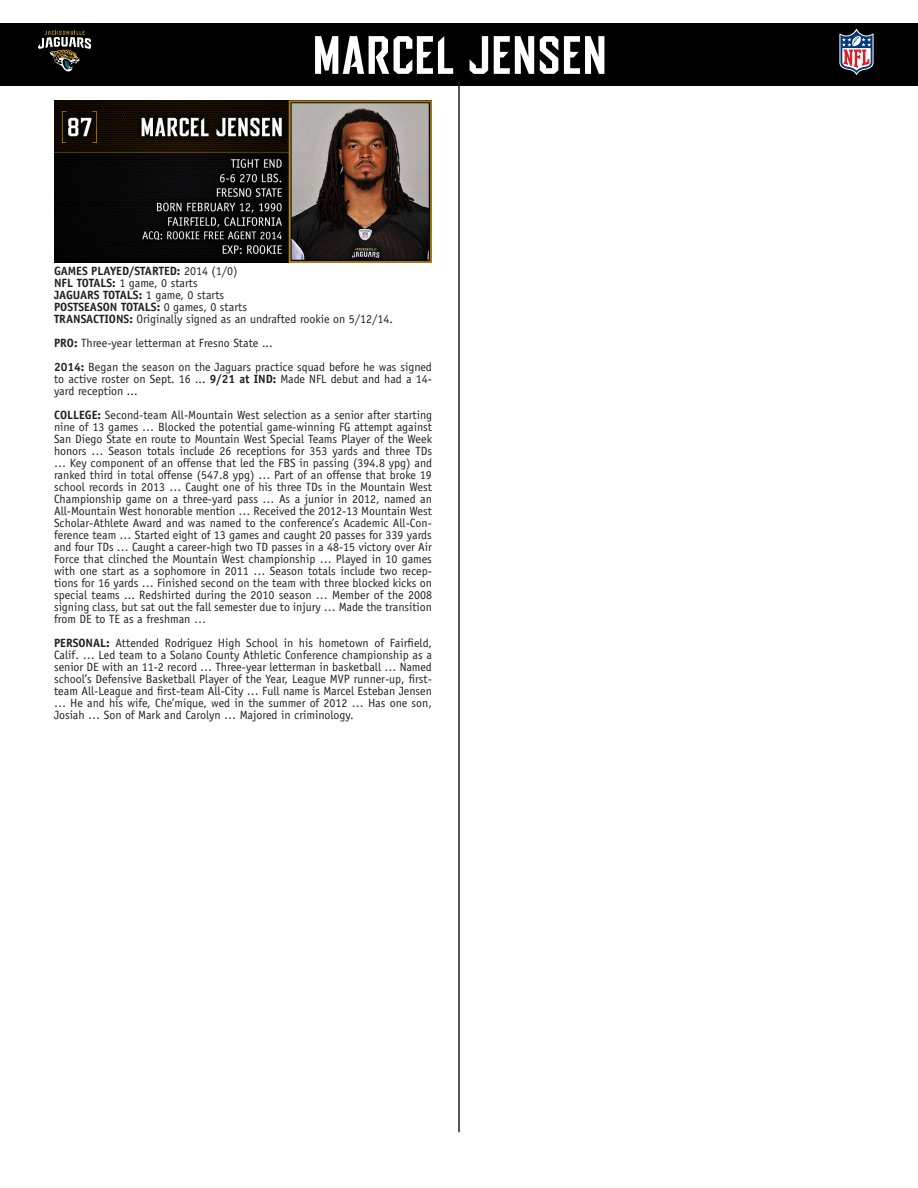
<style>
.page{position:relative;width:918px;height:1188px;background:#fff}
.page>*{position:absolute;margin:0;border:0;box-sizing:border-box;transform-origin:0 0}
.t1{font:55.5px "Jaguars New Bold 2012 xii 07 a";color:#fff}
.t2{font:12px/12px "Officina Sans Std";color:#231f20;text-align:justify}
.t3{font:700 12px "Officina Sans Std";color:#231f20}
.t4{font:700 12px "Officina Sans Std";letter-spacing:-.02em;color:#231f20}
.s1{font-weight:400}
.s2{font-weight:700}
</style>
<div class="page">
<div style="left:0;top:23px;width:918px;height:63px;background:#000001"></div>
<svg style="left:839px;top:28px;width:35px;height:47px"></svg>
<svg style="left:38px;top:31px;width:53px;height:41px"></svg>
<hr style="left:458px;top:82px;width:2px;height:1050px;background:#231f20">
<img style="left:54px;top:101px;width:378px;height:161px">
<p class="t1" style="left:312px;top:26px;width:296px">MARCEL JENSEN</p>
<p class="t3" style="left:54px;top:263px;width:185px">GAMES PLAYED/STARTED: <span class="s1">2014 (1/0)</span></p>
<p class="t2" style="left:54px;top:277px;width:145px"><span class="s2">NFL TOTALS:</span> 1 game, 0 starts</p>
<p class="t4" style="left:54px;top:287px;width:172px">JAGUARS TOTALS: <span class="s1">1 game, 0 starts</span></p>
<p class="t3" style="left:54px;top:299px;width:195px">POSTSEASON TOTALS: <span class="s1">0 games, 0 starts</span></p>
<p class="t2" style="left:54px;top:313px;width:341px"><span class="s2">TRANSACTIONS:</span> Originally signed as an undrafted rookie on 5/12/14.</p>
<p class="t2" style="left:54px;top:337px;width:220px"><span class="s2">PRO:</span> Three-year letterman at Fresno State ...</p>
<p class="t2" style="left:54px;top:361px;width:380px"><span class="s2">2014:</span> Began the season on the Jaguars practice squad before he was signed to active roster on Sept. 16 ... <span class="s2">9/21 at IND:</span> Made NFL debut and had a 14- yard reception ...</p>
<p class="t2" style="left:54px;top:409px;width:380px"><span class="s2">COLLEGE:</span> Second-team All-Mountain West selection as a senior after starting nine of 13 games … Blocked the potential game-winning FG attempt against San Diego State en route to Mountain West Special Teams Player of the Week honors … Season totals include 26 receptions for 353 yards and three TDs … Key component of an offense that led the FBS in passing (394.8 ypg) and ranked third in total offense (547.8 ypg) … Part of an offense that broke 19 school records in 2013 … Caught one of his three TDs in the Mountain West Championship game on a three-yard pass … As a junior in 2012, named an All-Mountain West honorable mention … Received the 2012-13 Mountain West Scholar-Athlete Award and was named to the conference’s Academic All-Con&shy;ference team … Started eight of 13 games and caught 20 passes for 339 yards and four TDs … Caught a career-high two TD passes in a 48-15 victory over Air Force that clinched the Mountain West championship … Played in 10 games with one start as a sophomore in 2011 … Season totals include two recep&shy;tions for 16 yards … Finished second on the team with three blocked kicks on special teams ... Redshirted during the 2010 season … Member of the 2008 signing class, but sat out the fall semester due to injury … Made the transition from DE to TE as a freshman …</p>
<p class="t2" style="left:54px;top:637px;width:380px"><span class="s2">PERSONAL:</span> Attended Rodriguez High School in his hometown of Fairfield, Calif. … Led team to a Solano County Athletic Conference championship as a senior DE with an 11-2 record … Three-year letterman in basketball … Named school’s Defensive Basketball Player of the Year, League MVP runner-up, first&shy;team All-League and first-team All-City … Full name is Marcel Esteban Jensen … He and his wife, Che’mique, wed in the summer of 2012 … Has one son, Josiah … Son of Mark and Carolyn … Majored in criminology.</p>
</div>
